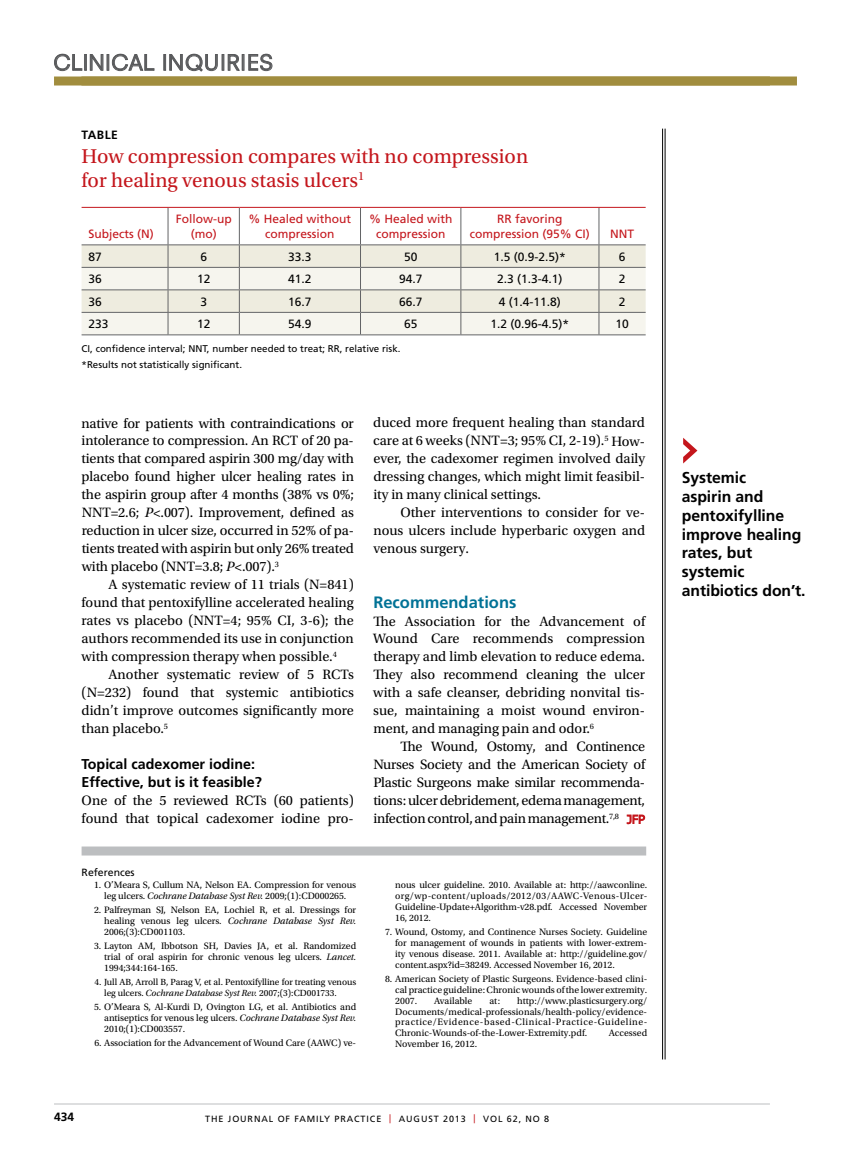
<style>
.page{position:relative;width:851px;height:1161px;background:#fff}
.page>*{position:absolute;margin:0;border:0;box-sizing:border-box;transform-origin:0 0}
.t1{font:21px/24px "Utopia Std";color:#c4161c}
.t2{font:21px "Neuzeit SLT Std";letter-spacing:.01em;color:#58595b}
.t3{font:700 16.5px "Frutiger LT Std";color:#007296}
.t4{font:700 15.75px/18.9px "Frutiger LT Std";letter-spacing:-.005em;color:#000}
.t5{font:14.25px/18px "Utopia Std";color:#000;text-align:justify}
.t6{font:700 14.25px/18px "Frutiger LT Std";color:#000}
.t7{font:12px/15px "Frutiger LT Std";color:#c4161c;text-align:center}
.t8{font:12px "Frutiger LT Std";color:#000}
.t9{font:700 12px "Frutiger LT Std";letter-spacing:.04em;color:#000}
.t10{font:10.5px "Frutiger LT Std";color:#000}
.t11{font:9.75px/10.8px "Utopia Std";letter-spacing:-.005em;color:#000;text-align:justify}
.t12{font:9.75px/16.4px "Frutiger LT Std";color:#000}
.t13{font:9.3px/10.8px "Utopia Std";letter-spacing:-.005em;color:#000}
.t14{font:9px "Frutiger LT Std";letter-spacing:.1em;color:#000}
.s1{font-style:italic}
.s2{font-family:"Neuzeit SLT Std";font-size:11.25px;color:#c4161c}
.s3{color:#c4161c}
</style>
<div class="page">
<hr style="left:54px;top:1104px;width:716px;height:1px;background:#bcbec0">
<div style="left:54px;top:77px;width:716px;height:9px;background:#a18d3e"></div>
<svg style="left:54px;top:53px;width:29px;height:18px"></svg>
<div style="left:84px;top:54px;width:3px;height:17px;border:1px solid #58595b"></div>
<svg style="left:90px;top:53px;width:65px;height:18px"></svg>
<div style="left:163px;top:54px;width:3px;height:17px;border:1px solid #58595b"></div>
<svg style="left:169px;top:53px;width:104px;height:19px"></svg>
<div style="left:82px;top:847px;width:564px;height:9px;background:#bcbec0"></div>
<hr style="left:664px;top:129px;width:1px;height:930px;background:#000">
<hr style="left:662px;top:129px;width:1px;height:930px;background:#000">
<svg style="left:683px;top:438px;width:14px;height:26px"></svg>
<div style="left:81px;top:77px;width:716px;height:9px;background:#a18d3e"></div>
<svg style="left:626px;top:814px;width:19px;height:10px"></svg>
<hr style="left:168px;top:208px;width:1px;height:36px;background:#636466">
<hr style="left:239px;top:208px;width:1px;height:36px;background:#636466">
<hr style="left:360px;top:208px;width:1px;height:36px;background:#636466">
<hr style="left:460px;top:208px;width:1px;height:36px;background:#636466">
<hr style="left:598px;top:208px;width:1px;height:36px;background:#636466">
<hr style="left:82px;top:244px;width:86px;height:1px;background:#636466">
<hr style="left:168px;top:244px;width:71px;height:1px;background:#636466">
<hr style="left:239px;top:244px;width:121px;height:1px;background:#636466">
<hr style="left:360px;top:244px;width:101px;height:1px;background:#636466">
<hr style="left:461px;top:244px;width:138px;height:1px;background:#636466">
<hr style="left:599px;top:244px;width:46px;height:1px;background:#636466">
<svg style="left:82px;top:245px;width:563px;height:89px;background:#ebe9e0"></svg>
<hr style="left:82px;top:334px;width:86px;height:1px;background:#636466">
<hr style="left:168px;top:334px;width:71px;height:1px;background:#636466">
<hr style="left:239px;top:334px;width:121px;height:1px;background:#636466">
<hr style="left:360px;top:334px;width:101px;height:1px;background:#636466">
<hr style="left:461px;top:334px;width:138px;height:1px;background:#636466">
<hr style="left:599px;top:334px;width:46px;height:1px;background:#636466">
<hr style="left:82px;top:207px;width:86px;height:1px;background:#c4161c">
<hr style="left:168px;top:207px;width:71px;height:1px;background:#c4161c">
<hr style="left:239px;top:207px;width:121px;height:1px;background:#c4161c">
<hr style="left:360px;top:207px;width:101px;height:1px;background:#c4161c">
<hr style="left:461px;top:207px;width:138px;height:1px;background:#c4161c">
<hr style="left:599px;top:207px;width:46px;height:1px;background:#c4161c">
<h1 class="t2" style="left:53px;top:50px;width:221px">CLINICAL INQUIRIES</h1>
<p class="t9" style="left:82px;top:127px;width:38px">TABLE</p>
<h1 class="t1" style="left:82px;top:144px;width:448px">How compression compares with no compression for healing venous stasis ulcers<sup>1</sup></h1>
<p class="t7" style="left:88px;top:227px;width:67px">Subjects (N)</p>
<p class="t7" style="left:176px;top:212px;width:57px">Follow-up (mo)</p>
<p class="t7" style="left:248px;top:212px;width:104px">% Healed without compression</p>
<p class="t7" style="left:369px;top:212px;width:85px">% H ealed with compression</p>
<p class="t7" style="left:470px;top:212px;width:122px">RR favoring compression (95% CI)</p>
<p class="t7" style="left:610px;top:227px;width:25px">NNT</p>
<p class="t8" style="left:88px;top:249px;width:15px">87</p>
<p class="t8" style="left:200px;top:249px;width:8px">6</p>
<p class="t8" style="left:288px;top:249px;width:25px">33.3</p>
<p class="t8" style="left:404px;top:249px;width:15px">50</p>
<p class="t8" style="left:494px;top:249px;width:74px">1.5 (0.9-2.5)*</p>
<p class="t8" style="left:619px;top:249px;width:8px">6</p>
<p class="t8" style="left:88px;top:272px;width:15px">36</p>
<p class="t8" style="left:197px;top:272px;width:15px">12</p>
<p class="t8" style="left:288px;top:272px;width:25px">41.2</p>
<p class="t8" style="left:399px;top:272px;width:25px">94.7</p>
<p class="t8" style="left:497px;top:272px;width:67px">2.3 (1.3-4.1)</p>
<p class="t8" style="left:619px;top:272px;width:8px">2</p>
<p class="t8" style="left:88px;top:294px;width:15px">36</p>
<p class="t8" style="left:200px;top:294px;width:8px">3</p>
<p class="t8" style="left:288px;top:294px;width:25px">16.7</p>
<p class="t8" style="left:399px;top:294px;width:25px">66.7</p>
<p class="t8" style="left:499px;top:294px;width:64px">4 (1.4-11.8)</p>
<p class="t8" style="left:619px;top:294px;width:8px">2</p>
<p class="t8" style="left:88px;top:317px;width:22px">233</p>
<p class="t8" style="left:197px;top:317px;width:15px">12</p>
<p class="t8" style="left:288px;top:317px;width:25px">54.9</p>
<p class="t8" style="left:404px;top:317px;width:15px">65</p>
<p class="t8" style="left:490px;top:317px;width:80px">1.2 (0.96-4.5)*</p>
<p class="t8" style="left:615px;top:317px;width:15px">10</p>
<p class="t12" style="left:82px;top:340px;width:320px">CI, confidence interval; NNT, number needed to treat; RR, relative risk. *Results not statistically significant.</p>
<p class="t5" style="left:82px;top:414px;width:274px">native for patients with contraindications or intolerance to compression. An RCT of 20 pa&shy;tients that compared aspirin 300 mg/day with placebo found higher ulcer healing rates in the aspirin group after 4 months (38% vs 0%; NNT=2.6; <span class="s1">P</span>&lt;.007). Improvement, defined as reduction in ulcer size, occurred in 52% of pa&shy;tients treated with aspirin but only 26% treated with placebo (NNT=3.8; <span class="s1">P</span>&lt;.007).<sup>3</sup></p>
<p class="t5" style="left:82px;top:576px;width:274px;text-indent:27px">A systematic review of 11 trials (N=841) found that pentoxifylline accelerated healing rates vs placebo (NNT=4; 95% CI, 3-6); the authors recommended its use in conjunction with compression therapy when possible.<sup>4</sup></p>
<p class="t5" style="left:82px;top:666px;width:274px;text-indent:27px">Another systematic review of 5 RCTs (N=232) found that systemic antibiotics didn’t improve outcomes significantly more than placebo.<sup>5</sup></p>
<p class="t6" style="left:82px;top:756px;width:182px">Topical cadexomer iodine:<br>Effective, but is it feasible?</p>
<p class="t5" style="left:82px;top:792px;width:274px">One of the 5 reviewed RCTs (60 patients) found that topical cadexomer iodine pro-</p>
<p class="t10" style="left:82px;top:866px;width:55px">References</p>
<p class="t11" style="left:94px;top:880px;width:263px;text-align:center">1. O’Meara S, Cullum NA, Nelson EA. Compression for venous leg ulcers. <span class="s1">Cochrane Database Syst Rev.</span> 2009;(1):CD000265.</p>
<p class="t11" style="left:104px;top:905px;width:253px;text-indent:-10px">2. Palfreyman SJ, Nelson EA, Lochiel R, et al. Dressings for healing venous leg ulcers. <span class="s1">Cochrane Database Syst Rev.<br></span>2006;(3):CD001103.</p>
<p class="t11" style="left:104px;top:941px;width:253px;text-indent:-10px">3. Layton AM, Ibbotson SH, Davies JA, et al. Randomized trial of oral aspirin for chronic venous leg ulcers. <span class="s1">Lancet.<br></span>1994;344:164-165.</p>
<p class="t13" style="left:104px;top:977px;width:253px;text-indent:-10px">4. Jull AB, Arroll B, Parag V, et al. Pentoxifylline for treating venous leg ulcers. <span class="s1">Cochrane Database Syst Rev.</span> 2007;(3):CD001733.</p>
<p class="t11" style="left:104px;top:1002px;width:253px;text-indent:-10px">5. O’Meara S, Al-Kurdi D, Ovington LG, et al. Antibiotics and antiseptics for venous leg ulcers. <span class="s1">Cochrane Database Syst Rev.<br></span>2010;(1):CD003557.</p>
<p class="t11" style="left:94px;top:1038px;width:263px">6. Association for the Advancement of Wound Care (AAWC) ve-</p>
<p class="t5" style="left:373px;top:414px;width:273px">duced more frequent healing than standard care at 6 weeks (NNT=3; 95% CI, 2-19).<sup>5</sup> How&shy;ever, the cadexomer regimen involved daily dressing changes, which might limit feasibil&shy;ity in many clinical settings.</p>
<p class="t5" style="left:373px;top:504px;width:273px;text-indent:27px">Other interventions to consider for ve&shy;nous ulcers include hyperbaric oxygen and venous surgery.</p>
<p class="t3" style="left:373px;top:592px;width:145px">Recommendations</p>
<p class="t5" style="left:373px;top:612px;width:273px">The Association for the Advancement of Wound Care recommends compression therapy and limb elevation to reduce edema.<br>They also recommend cleaning the ulcer with a safe cleanser, debriding nonvital tis&shy;sue, maintaining a moist wound environ&shy;ment, and managing pain and odor.<sup>6</sup></p>
<p class="t5" style="left:373px;top:738px;width:273px;text-indent:27px">The Wound, Ostomy, and Continence Nurses Society and the American Society of Plastic Surgeons make similar recommenda&shy;tions:ulcerdebridement,edemamanagement, infectioncontrol,andpainmanagement.<sup>7,8</sup> <span class="s2">JFP</span></p>
<p class="t11" style="left:395px;top:880px;width:253px">nous ulcer guideline. 2010. Available at: http://aawconline. org/wp-content/uploads/2012/03/AAWC-Venous-Ulcer-Guideline-Update+Algorithm-v28.pdf. Accessed November 16, 2012.</p>
<p class="t11" style="left:395px;top:927px;width:253px;text-indent:-10px">7. Wound, Ostomy, and Continence Nurses Society. Guideline for management of wounds in patients with lower-extrem&shy;ity venous disease. 2011. Available at: http://guideline.gov/ content.aspx?id=38249. Accessed November 16, 2012.</p>
<p class="t11" style="left:395px;top:974px;width:253px;text-indent:-10px">8. American Society of Plastic Surgeons. Evidence-based clini&shy;cal practice guideline:Chronic wounds ofthe lower extremity.<br>2007.</p>
<p class="t11" style="left:395px;top:995px;width:254px;text-indent:122px">http://www.plasticsurgery.org/ Documents/medical-professionals/health-policy/evidence&shy;practice/Evidence-based-Clinical-Practice-Guideline-Chronic-Wounds-of-the-Lower-Extremity.pdf.</p>
<p class="t11" style="left:434px;top:995px;width:40px">Available</p>
<p class="t11" style="left:489px;top:995px;width:12px">at:</p>
<p class="t11" style="left:608px;top:1028px;width:40px">Accessed</p>
<p class="t11" style="left:395px;top:1039px;width:83px">November 16, 2012.</p>
<p class="t9" style="left:54px;top:1110px;width:22px">434</p>
<p class="t14" style="left:205px;top:1113px;width:345px">The Jou rnal of Fami ly Practice <span class="s3">|</span> AUGUST 2013 <span class="s3">|</span> Vol 62, No 8</p>
<p class="t4" style="left:681px;top:468px;width:125px">Systemic<br>aspirin and pentoxifylline improve healing rates, but systemic antibiotics don’t.</p>
</div>
